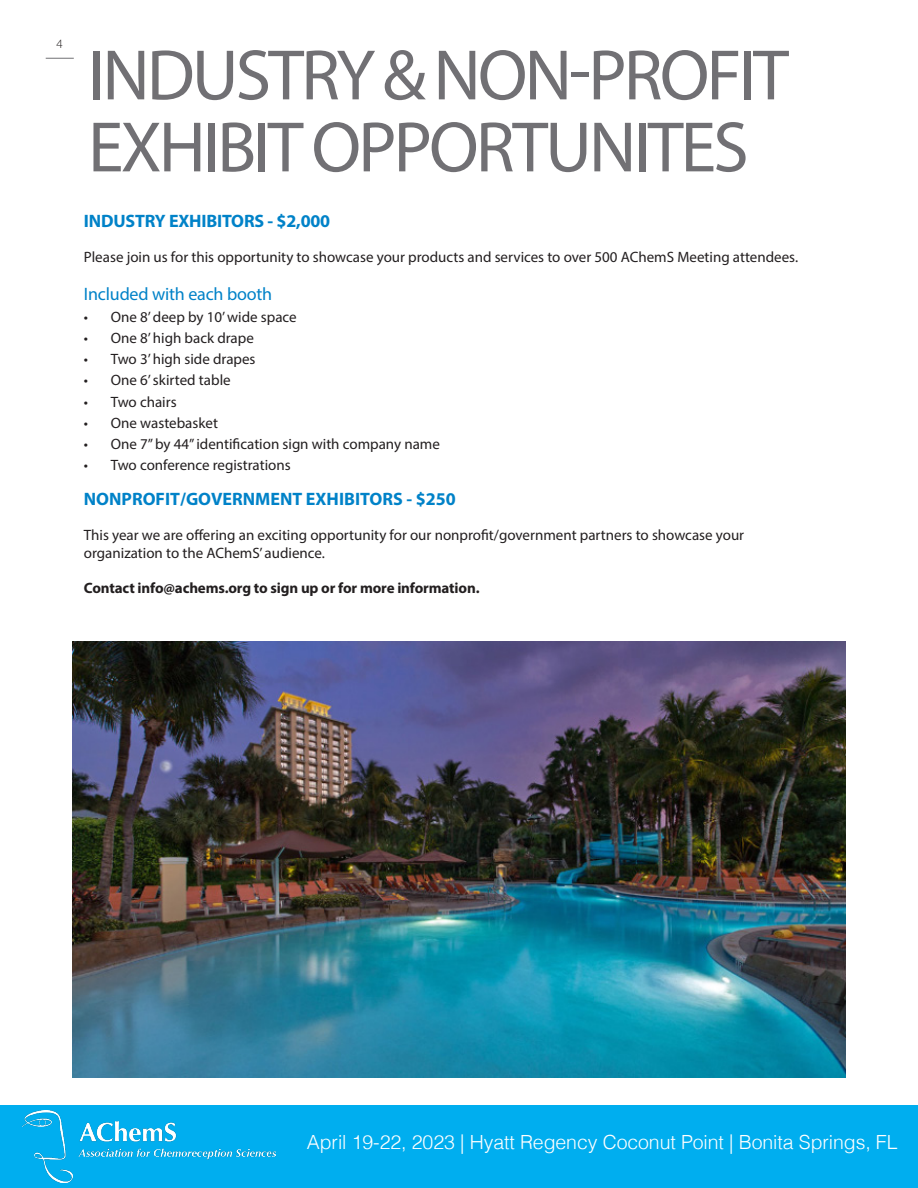
<style>
.page{position:relative;width:918px;height:1188px;background:#fff}
.page>*{position:absolute;margin:0;border:0;box-sizing:border-box;transform-origin:0 0}
.t1{font:72px/72px "Myriad Pro";letter-spacing:-.04em;color:#717074}
.t2{font:300 19.5px "Helvetica";letter-spacing:-.005em;color:#fff}
.Subhead_Level_2{font:700 18px "Myriad Pro";color:#0082c8}
.Subhead_Level_2-2{font:18px "Myriad Pro";letter-spacing:-.01em;color:#0082c8}
.Subhead_Level_2-3{font:15px/18px "Myriad Pro";color:#231f20}
.Subhead_Level_2-4{font:700 15px "Myriad Pro";letter-spacing:-.01em;color:#231f20}
.t3{font:300 12.75px "Myriad Pro";color:#231f20}
</style>
<div class="page">
<svg style="left:46px;top:58px;width:28px;height:1px"></svg>
<div style="left:0;top:1106px;width:918px;height:82px;background:#00aeef"></div>
<img style="left:23px;top:1110px;width:252px;height:73px">
<img style="left:72px;top:642px;width:774px;height:435px">
<p class="t3" style="left:57px;top:36px;width:8px">4</p>
<p class="t1" style="left:88px;top:38px;width:702px">INDUSTRY &amp; NON-PROFIT<br>EXHIBIT OPPORTUNITES</p>
<p class="Subhead_Level_2" style="left:84px;top:210px;width:248px">INDUSTRY EXHIBITORS - $2,000</p>
<p class="Subhead_Level_2-3" style="left:84px;top:248px;width:716px">Please join us for this opportunity to showcase your products and services to over 500 AChemS Meeting attendees.</p>
<p class="Subhead_Level_2-2" style="left:84px;top:283px;width:190px">Included with each booth</p>
<p class="Subhead_Level_2-3" style="left:84px;top:307px;width:214px">• One 8’ deep by 10’ wide space</p>
<p class="Subhead_Level_2-3" style="left:84px;top:329px;width:172px">• One 8’ high back drape</p>
<p class="Subhead_Level_2-3" style="left:84px;top:350px;width:173px">• Two 3’ high side drapes</p>
<p class="Subhead_Level_2-3" style="left:84px;top:371px;width:148px">• One 6’ skirted table</p>
<p class="Subhead_Level_2-3" style="left:84px;top:392px;width:94px">• Two chairs</p>
<p class="Subhead_Level_2-3" style="left:84px;top:414px;width:136px">• One wastebasket</p>
<p class="Subhead_Level_2-3" style="left:84px;top:435px;width:358px">• One 7” by 44” identification sign with company name</p>
<p class="Subhead_Level_2-3" style="left:84px;top:456px;width:208px">• Two conference registrations</p>
<p class="Subhead_Level_2" style="left:84px;top:487px;width:373px">NONPROFIT/GOVERNMENT EXHIBITORS - $250</p>
<p class="Subhead_Level_2-3" style="left:84px;top:526px;width:662px">This year we are offering an exciting opportunity for our nonprofit/government partners to showcase your organization to the AChemS’ audience.</p>
<p class="Subhead_Level_2-4" style="left:84px;top:578px;width:397px">Contact info@achems.org to sign up or for more information.</p>
<h2 class="t2" style="left:307px;top:1126px;width:592px">April 19-22, 2023 | Hyatt Regency Coconut Point | Bonita Springs, FL</h2>
</div>
